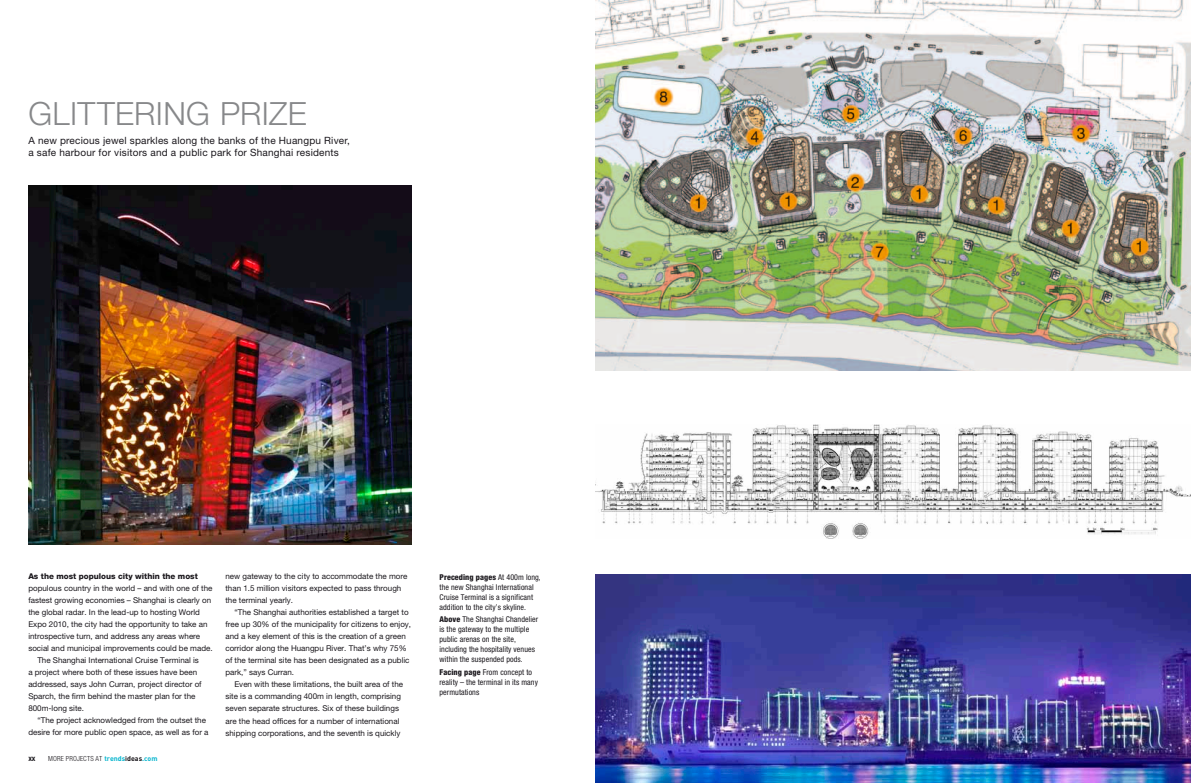
<style>
.page{position:relative;width:1191px;height:783px;background:#fff}
.page>*{position:absolute;margin:0;border:0;box-sizing:border-box;transform-origin:0 0}
.t1{font:300 32px "Helvetica Neue";letter-spacing:.01em;color:#87888a}
.t2{font:10px/12px "Helvetica Neue";letter-spacing:.02em;color:#1a171c}
.t3{font:8px/12px "Helvetica Neue";color:#1a171c}
.t4{font:condensed 8px/10px "Helvetica Neue";letter-spacing:.01em;color:#1a171c}
.t5{font:800 8px "Helvetica Neue";color:#1a171c}
.t6{font:700 condensed 7.8px "Helvetica Neue";color:#1a171c}
.t7{font:300 condensed 7px "Helvetica Neue";letter-spacing:.02em;color:#1a171c}
.s1{font-family:"DIN";font-weight:700;font-stretch:normal;color:#06b5ce}
.s2{font-family:"DIN";font-weight:700;font-stretch:normal}
.s3{font-weight:800}
.s4{color:#fff}
</style>
<div class="page">
<img style="left:595px;top:0;width:596px;height:370px">
<img style="left:595px;top:424px;width:596px;height:114px">
<img style="left:595px;top:574px;width:596px;height:208px">
<img style="left:28px;top:185px;width:383px;height:359px">
<h1 class="t1" style="left:28px;top:94px;width:280px">GLITTERING PRIZE</h1>
<p class="t2" style="left:28px;top:135px;width:323px">A new precious jewel sparkles along the banks of the Huangpu River, a safe harbour for visitors and a public park for Shanghai residents</p>
<p class="t5" style="left:28px;top:571px;width:171px">As the most populous city within the most</p>
<p class="t3" style="left:28px;top:582px;width:186px">populous country in the world – and with one of the</p>
<p class="t3" style="left:28px;top:594px;width:184px">fastest growing economies – Shanghai is clearly on</p>
<p class="t3" style="left:28px;top:606px;width:173px">the global radar. In the lead-up to hosting World</p>
<p class="t3" style="left:28px;top:618px;width:181px">Expo 2010, the city had the opportunity to take an</p>
<p class="t3" style="left:28px;top:630px;width:173px">introspective turn, and address any areas where</p>
<p class="t3" style="left:28px;top:642px;width:186px">social and municipal improvements could be made.</p>
<p class="t3" style="left:37px;top:654px;width:163px">The Shanghai International Cruise Terminal is</p>
<p class="t3" style="left:28px;top:666px;width:170px">a project where both of these issues have been</p>
<p class="t3" style="left:28px;top:678px;width:175px">addressed, says John Curran, project director of</p>
<p class="t3" style="left:28px;top:690px;width:169px">Sparch, the firm behind the master plan for the</p>
<p class="t3" style="left:28px;top:702px;width:57px">800m-long site.</p>
<p class="t3" style="left:37px;top:714px;width:170px">“The project acknowledged from the outset the</p>
<p class="t3" style="left:28px;top:726px;width:182px">desire for more public open space, as well as for a</p>
<p class="t6" style="left:28px;top:753px;width:9px">xx</p>
<p class="t7" style="left:48px;top:754px;width:111px">MORE PROJECTS AT <span class="s1">trends</span><span class="s2">ideas</span><span class="s1">.com</span></p>
<p class="t3" style="left:225px;top:570px;width:183px">new gateway to the city to accommodate the more than 1.5 million visitors expected to pass through the terminal yearly.</p>
<p class="t3" style="left:225px;top:606px;width:187px;text-indent:9px">“The Shanghai authorities established a target to free up 30% of the municipality for citizens to enjoy, and a key element of this is the creation of a green corridor along the Huangpu River. That’s why 75% of the terminal site has been designated as a public park,” says Curran.</p>
<p class="t3" style="left:225px;top:678px;width:179px;text-indent:9px">Even with these limitations, the built area of the site is a commanding 400m in length, comprising seven separate structures. Six of these buildings are the head offices for a number of international shipping corporations, and the seventh is quickly</p>
<p class="t4" style="left:439px;top:571px;width:103px"><span class="s3">Preceding pages</span><span class="s4">:</span>At 400m long, the new Shanghai International<br>Cruise Terminal is a significant addition to the city’s skyline.</p>
<p class="t4" style="left:439px;top:614px;width:100px"><span class="s3">Above</span> The Shanghai Chandelier is the gateway to the multiple public arenas on the site, including the hospitality venues within the suspended pods.</p>
<p class="t4" style="left:439px;top:667px;width:100px"><span class="s3">Facing page</span> From concept to reality – the terminal in its many permutations</p>
</div>
